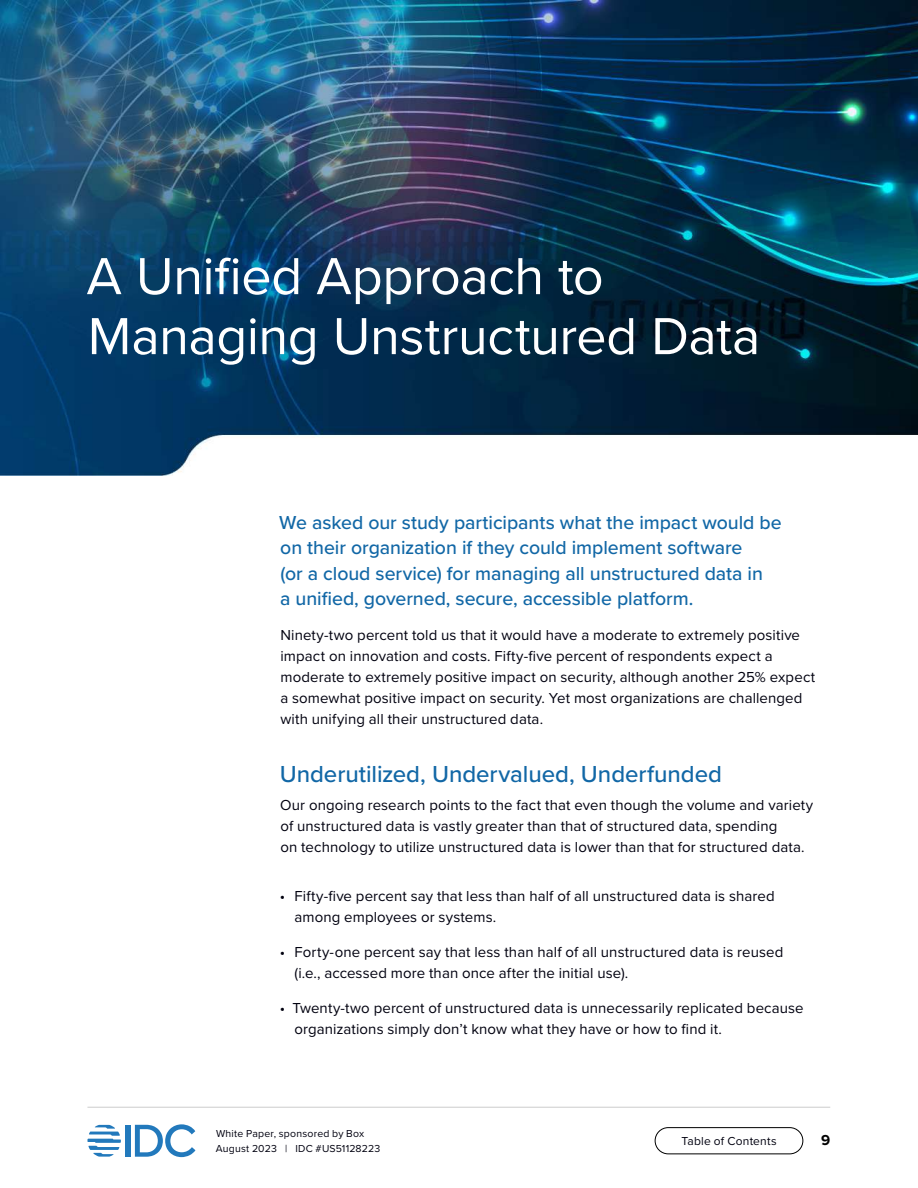
<style>
.page{position:relative;width:918px;height:1188px;background:#fff}
.page>*{position:absolute;margin:0;border:0;box-sizing:border-box;transform-origin:0 0}
.t1{font:54px/60px "Proxima Nova";letter-spacing:-.01em;color:#fff}
.t2{font:500 24px "Proxima Nova";letter-spacing:-.005em;color:#1167a6}
.t3{font:500 19.5px/25.5px "Proxima Nova";letter-spacing:-.005em;color:#1167a6}
.t4{font:15px/21px "Proxima Nova";letter-spacing:.005em;color:#01010f}
.t5{font:700 15px "Proxima Nova";color:#000}
.t6{font:12px "Proxima Nova";letter-spacing:.015em;color:#01010f}
.t7{font:10.5px/15px "Proxima Nova";letter-spacing:.02em;color:#01010f}
</style>
<div class="page">
<div style="left:126px;top:1125px;width:5px;height:32px;background:#2279bc"></div>
<svg style="left:135px;top:1124px;width:60px;height:33px"></svg>
<svg style="left:87px;top:1125px;width:34px;height:32px"></svg>
<div style="left:655px;top:1127px;width:148px;height:27px;border:1px solid #000;border-radius:13px"></div>
<hr style="left:87px;top:1107px;width:743px;height:1px;background:#ccc">
<img style="left:0;top:0;width:918px;height:476px">
<h1 class="t1" style="left:86px;top:244px;width:675px">A Unified Approach to<br>Managing Unstructured Data</h1>
<h3 class="t3" style="left:279px;top:509px;width:504px">We asked our study participants what the impact would be on their organization if they could implement software<br>(or a cloud service) for managing all unstructured data in<br>a unified, governed, secure, accessible platform.</h3>
<p class="t4" style="left:280px;top:624px;width:536px">Ninety-two percent told us that it would have a moderate to extremely positive impact on innovation and costs. Fifty-five percent of respondents expect a moderate to extremely positive impact on security, although another 25% expect a somewhat positive impact on security. Yet most organizations are challenged with unifying all their unstructured data.</p>
<h2 class="t2" style="left:280px;top:757px;width:444px">Underutilized, Undervalued, Underfunded</h2>
<p class="t4" style="left:280px;top:794px;width:535px">Our ongoing research points to the fact that even though the volume and variety of unstructured data is vastly greater than that of structured data, spending<br>on technology to utilize unstructured data is lower than that for structured data.</p>
<p class="t4" style="left:294px;top:885px;width:482px;text-indent:-14px">• Fifty-five percent say that less than half of all unstructured data is shared among employees or systems.</p>
<p class="t4" style="left:294px;top:941px;width:490px;text-indent:-15px">• Forty-one percent say that less than half of all unstructured data is reused (i.e., accessed more than once after the initial use).</p>
<p class="t4" style="left:294px;top:997px;width:511px;text-indent:-14px">• Twenty-two percent of unstructured data is unnecessarily replicated because organizations simply don’t know what they have or how to find it.</p>
<p class="t7" style="left:216px;top:1126px;width:166px">White Paper, sponsored by Box<br>August 2023 | IDC #US51128223</p>
<p class="t6" style="left:681px;top:1132px;width:97px">Table of Contents</p>
<p class="t5" style="left:821px;top:1129px;width:11px">9</p>
</div>
